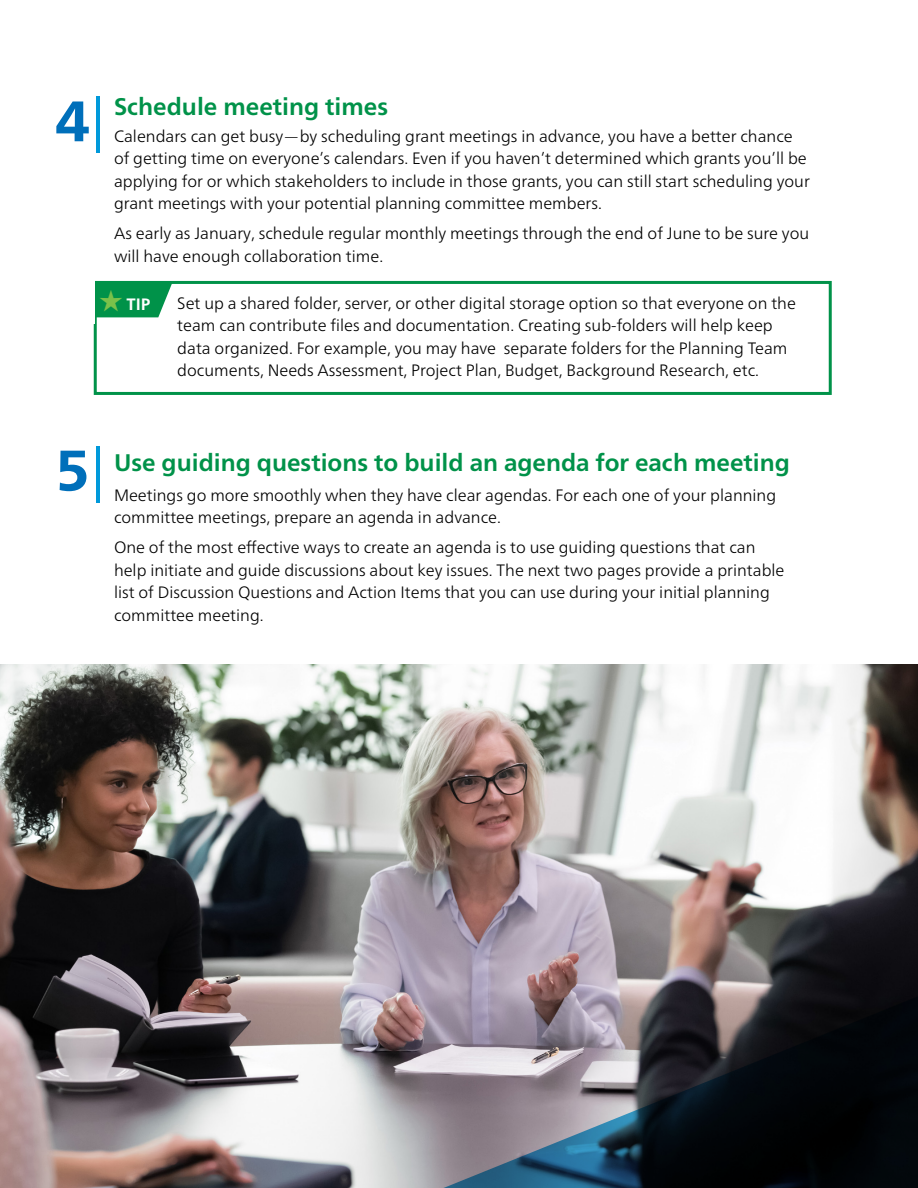
<style>
.page{position:relative;width:918px;height:1188px;background:#fff}
.page>*{position:absolute;margin:0;border:0;box-sizing:border-box;transform-origin:0 0}
.t1{font:800 57px "Frutiger Neue LT Pro";color:#006fba}
.t2{font:700 24px "Frutiger Neue LT Pro";color:#009249}
.t3{font:300 16.5px/22.5px "Frutiger Neue LT Pro";color:#000}
.t4{font:700 16.5px "Frutiger Neue LT Pro";color:#fff}
.s1{font-weight:300;font-stretch:condensed;color:#0099da}
.s2{color:#7ac14a}
</style>
<div class="page">
<svg style="left:98px;top:285px;width:74px;height:32px;background:#189c5a"></svg>
<div style="left:94px;top:281px;width:738px;height:114px;border:3px solid #009249"></div>
<img style="left:0;top:664px;width:918px;height:79px">
<img style="left:0;top:743px;width:918px;height:445px">
<h1 class="t1" style="left:56px;top:87px;width:52px">4<span class="s1">|</span></h1>
<h2 class="t2" style="left:114px;top:92px;width:276px">Schedule meeting times</h2>
<p class="t3" style="left:114px;top:124px;width:697px">Calendars can get busy—by scheduling grant meetings in advance, you have a better chance of getting time on everyone’s calendars. Even if you haven’t determined which grants you’ll be applying for or which stakeholders to include in those grants, you can still start scheduling your grant meetings with your potential planning committee members.</p>
<p class="t3" style="left:114px;top:222px;width:697px">As early as January, schedule regular monthly meetings through the end of June to be sure you will have enough collaboration time.</p>
<p class="t4" style="left:99px;top:294px;width:53px"><span class="s2">★</span> TIP</p>
<p class="t3" style="left:177px;top:291px;width:620px">Set up a shared folder, server, or other digital storage option so that everyone on the team can contribute files and documentation. Creating sub-folders will help keep data organized. For example, you may have separate folders for the Planning Team documents, Needs Assessment, Project Plan, Budget, Background Research, etc.</p>
<h1 class="t1" style="left:56px;top:436px;width:52px">5<span class="s1">|</span></h1>
<h2 class="t2" style="left:114px;top:448px;width:677px">Use guiding questions to build an agenda for each meeting</h2>
<p class="t3" style="left:114px;top:484px;width:664px">Meetings go more smoothly when they have clear agendas. For each one of your planning committee meetings, prepare an agenda in advance.</p>
<p class="t3" style="left:114px;top:536px;width:672px">One of the most effective ways to create an agenda is to use guiding questions that can help initiate and guide discussions about key issues. The next two pages provide a printable list of Discussion Questions and Action Items that you can use during your initial planning committee meeting.</p>
</div>
